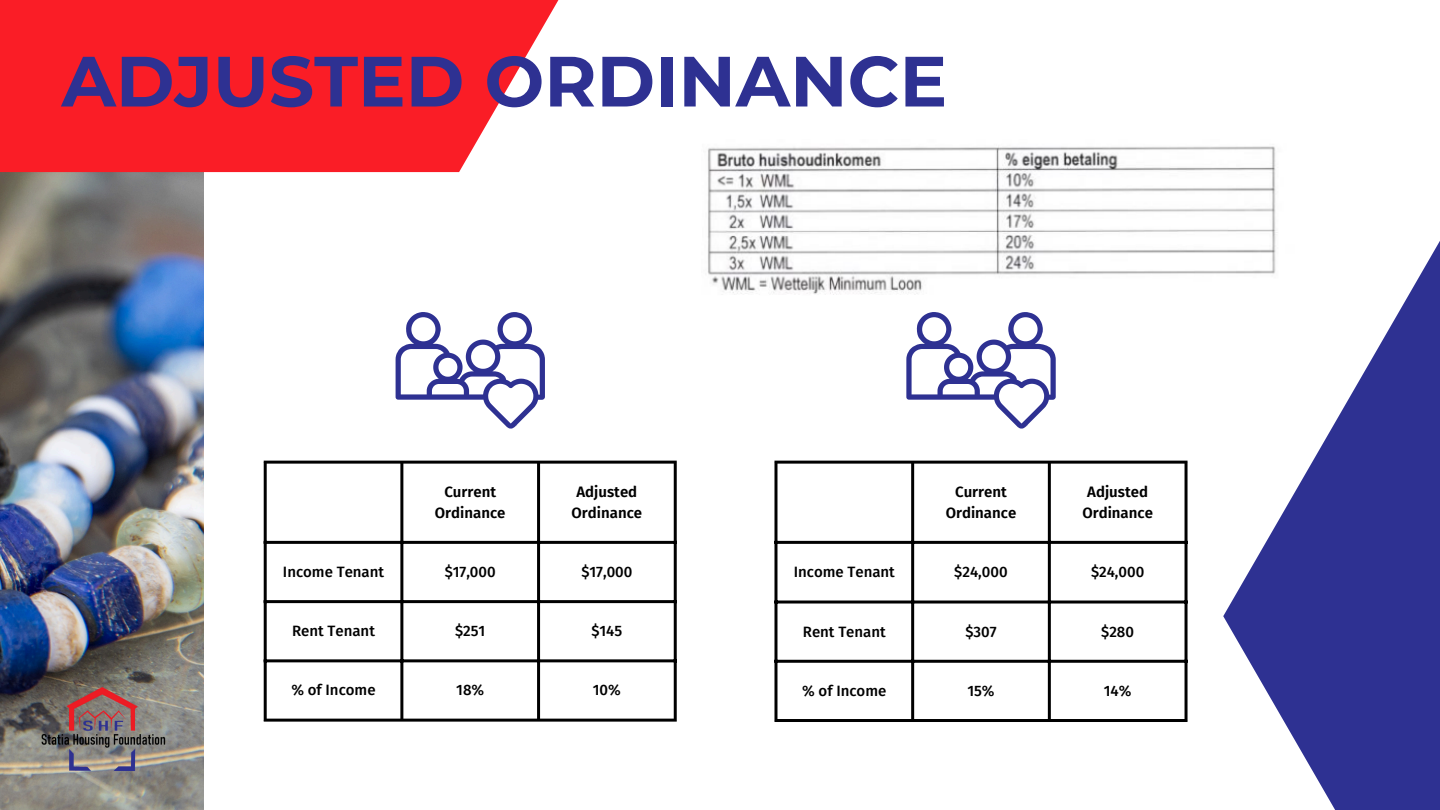
<style>
.page{position:relative;width:1440px;height:810px;background:#fff}
.page>*{position:absolute;margin:0;border:0;box-sizing:border-box;transform-origin:0 0}
.t1{font:700 71px "Montserrat";color:#2e3192}
.t2{font:500 15px "Fira Sans";color:#000}
.t3{font:600 15px/21px "Fira Sans";color:#000;text-align:center}
</style>
<div class="page">
<svg style="left:1223px;top:241px;width:217px;height:569px;fill:#2e3192"></svg>
<img style="left:0;top:172px;width:203px;height:638px">
<svg style="left:0;top:0;width:559px;height:172px;background:#fa3139"></svg>
<img style="left:41px;top:688px;width:125px;height:82px">
<img style="left:708px;top:146px;width:588px;height:150px">
<hr style="left:264px;top:464px;width:3px;height:255px;background:#000">
<hr style="left:400px;top:464px;width:3px;height:255px;background:#000">
<hr style="left:537px;top:464px;width:3px;height:255px;background:#000">
<hr style="left:674px;top:464px;width:3px;height:255px;background:#000">
<hr style="left:264px;top:461px;width:413px;height:3px;background:#000">
<hr style="left:264px;top:541px;width:413px;height:3px;background:#000">
<hr style="left:264px;top:600px;width:413px;height:3px;background:#000">
<hr style="left:264px;top:659px;width:413px;height:3px;background:#000">
<hr style="left:264px;top:719px;width:413px;height:3px;background:#000">
<hr style="left:774px;top:464px;width:3px;height:255px;background:#000">
<hr style="left:911px;top:464px;width:3px;height:255px;background:#000">
<hr style="left:1048px;top:464px;width:3px;height:255px;background:#000">
<hr style="left:1185px;top:464px;width:3px;height:255px;background:#000">
<hr style="left:774px;top:461px;width:414px;height:3px;background:#000">
<hr style="left:774px;top:541px;width:414px;height:3px;background:#000">
<hr style="left:774px;top:601px;width:414px;height:3px;background:#000">
<hr style="left:774px;top:660px;width:414px;height:3px;background:#000">
<hr style="left:774px;top:719px;width:414px;height:3px;background:#000">
<svg style="left:396px;top:312px;width:149px;height:117px"></svg>
<svg style="left:906px;top:312px;width:150px;height:117px"></svg>
<p class="t1" style="left:62px;top:38px;width:887px">ADJUSTED ORDINANCE</p>
<p class="t3" style="left:435px;top:481px;width:72px">Current<br>Ordinance</p>
<p class="t3" style="left:572px;top:481px;width:72px">Adjusted<br>Ordinance</p>
<p class="t3" style="left:946px;top:481px;width:72px">Current<br>Ordinance</p>
<p class="t3" style="left:1082px;top:481px;width:72px">Adjusted<br>Ordinance</p>
<p class="t2" style="left:283px;top:563px;width:103px">Income Tenant</p>
<p class="t2" style="left:445px;top:563px;width:53px">$17,000</p>
<p class="t2" style="left:581px;top:563px;width:53px">$17,000</p>
<p class="t2" style="left:794px;top:563px;width:103px">Income Tenant</p>
<p class="t2" style="left:954px;top:563px;width:55px">$24,000</p>
<p class="t2" style="left:1091px;top:563px;width:55px">$24,000</p>
<p class="t2" style="left:292px;top:622px;width:84px">Rent Tenant</p>
<p class="t2" style="left:455px;top:622px;width:32px">$251</p>
<p class="t2" style="left:591px;top:622px;width:32px">$145</p>
<p class="t2" style="left:803px;top:622px;width:84px">Rent Tenant</p>
<p class="t2" style="left:965px;top:622px;width:33px">$307</p>
<p class="t2" style="left:1101px;top:622px;width:34px">$280</p>
<p class="t2" style="left:291px;top:681px;width:86px">% of Income</p>
<p class="t2" style="left:456px;top:681px;width:29px">18%</p>
<p class="t2" style="left:593px;top:681px;width:30px">10%</p>
<p class="t2" style="left:802px;top:682px;width:86px">% of Income</p>
<p class="t2" style="left:967px;top:682px;width:29px">15%</p>
<p class="t2" style="left:1104px;top:682px;width:29px">14%</p>
</div>
